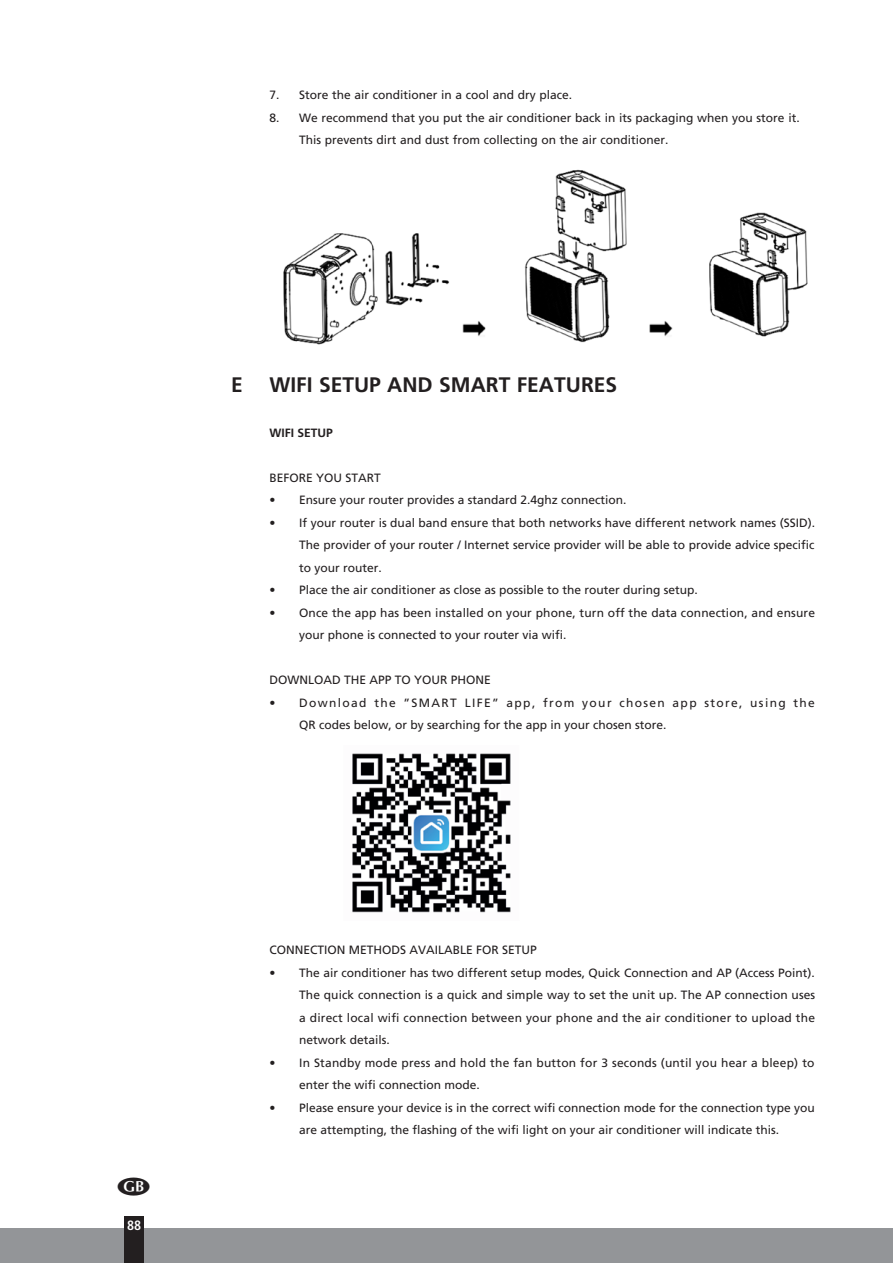
<style>
.page{position:relative;width:893px;height:1263px;background:#fff}
.page>*{position:absolute;margin:0;border:0;box-sizing:border-box;transform-origin:0 0}
.subkop{font:700 21px "Frutiger LT Com";color:#231f20}
.t1{font:700 condensed 13.5px "Frutiger LT Std";color:#fff}
.body_spring{font:12px/22.5px "Frutiger LT Com";color:#231f20;text-align:justify}
.subkop-2{font:12px/22.5px "Frutiger LT Com";color:#231f20}
.body_spring-2{font:12px/22.5px "Frutiger LT Com";letter-spacing:.115em;color:#231f20}
.body_spring-3{font:12px/22.5px "Frutiger LT Com";letter-spacing:.02em;color:#231f20}
.body_spring-4{font:700 12px "Frutiger LT Com";color:#231f20}
</style>
<div class="page">
<div style="left:0;top:1229px;width:893px;height:34px;background:#939598"></div>
<div style="left:124px;top:1216px;width:20px;height:47px;background:#231f20"></div>
<img style="left:283px;top:169px;width:525px;height:176px">
<img style="left:352px;top:753px;width:159px;height:160px">
<p class="t1" style="left:127px;top:1217px;width:16px">88</p>
<p class="subkop-2" style="left:269px;top:84px;width:304px">7. Store the air conditioner in a cool and dry place.</p>
<p class="subkop-2" style="left:299px;top:106px;width:502px;text-indent:-30px">8. We recommend that you put the air conditioner back in its packaging when you store it.<br>This prevents dirt and dust from collecting on the air conditioner.</p>
<p class="subkop" style="left:231px;top:372px;width:13px">E</p>
<p class="subkop" style="left:269px;top:372px;width:349px">WIFI SETUP AND SMART FEATURES</p>
<p class="body_spring-4" style="left:269px;top:425px;width:65px">WIFI SETUP</p>
<p class="body_spring" style="left:269px;top:466px;width:113px">BEFORE YOU START</p>
<p class="body_spring" style="left:269px;top:489px;width:359px">• Ensure your router provides a standard 2.4ghz connection.</p>
<p class="body_spring" style="left:299px;top:511px;width:517px;text-indent:-30px">• If your router is dual band ensure that both networks have different network names (SSID).<br>The provider of your router / Internet service provider will be able to provide advice specific to your router.</p>
<p class="body_spring" style="left:269px;top:579px;width:430px">• Place the air conditioner as close as possible to the router during setup.</p>
<p class="body_spring" style="left:299px;top:601px;width:517px;text-indent:-30px">• Once the app has been installed on your phone, turn off the data connection, and ensure your phone is connected to your router via wifi.</p>
<p class="body_spring" style="left:269px;top:669px;width:223px">DOWNLOAD THE APP TO YOUR PHONE</p>
<p class="body_spring-2" style="left:299px;top:691px;width:517px;text-indent:-30px">• Download the ”SMART LIFE” app, from your chosen app store, using the<br>QR codes below, or by searching for the app in your chosen store.</p>
<p class="body_spring" style="left:269px;top:939px;width:269px">CONNECTION METHODS AVAILABLE FOR SETUP</p>
<p class="body_spring" style="left:299px;top:961px;width:518px;text-indent:-30px">• The air conditioner has two different setup modes, Quick Connection and AP (Access Point).<br>The quick connection is a quick and simple way to set the unit up. The AP connection uses a direct local wifi connection between your phone and the air conditioner to upload the network details.</p>
<p class="body_spring-3" style="left:299px;top:1051px;width:517px;text-indent:-30px">• In Standby mode press and hold the fan button for 3 seconds (until you hear a bleep) to enter the wifi connection mode.</p>
<p class="body_spring" style="left:269px;top:1096px;width:547px;text-align:center">• Please ensure your device is in the correct wifi connection mode for the connection type you are attempting, the flashing of the wifi light on your air conditioner will indicate this.</p>
</div>
